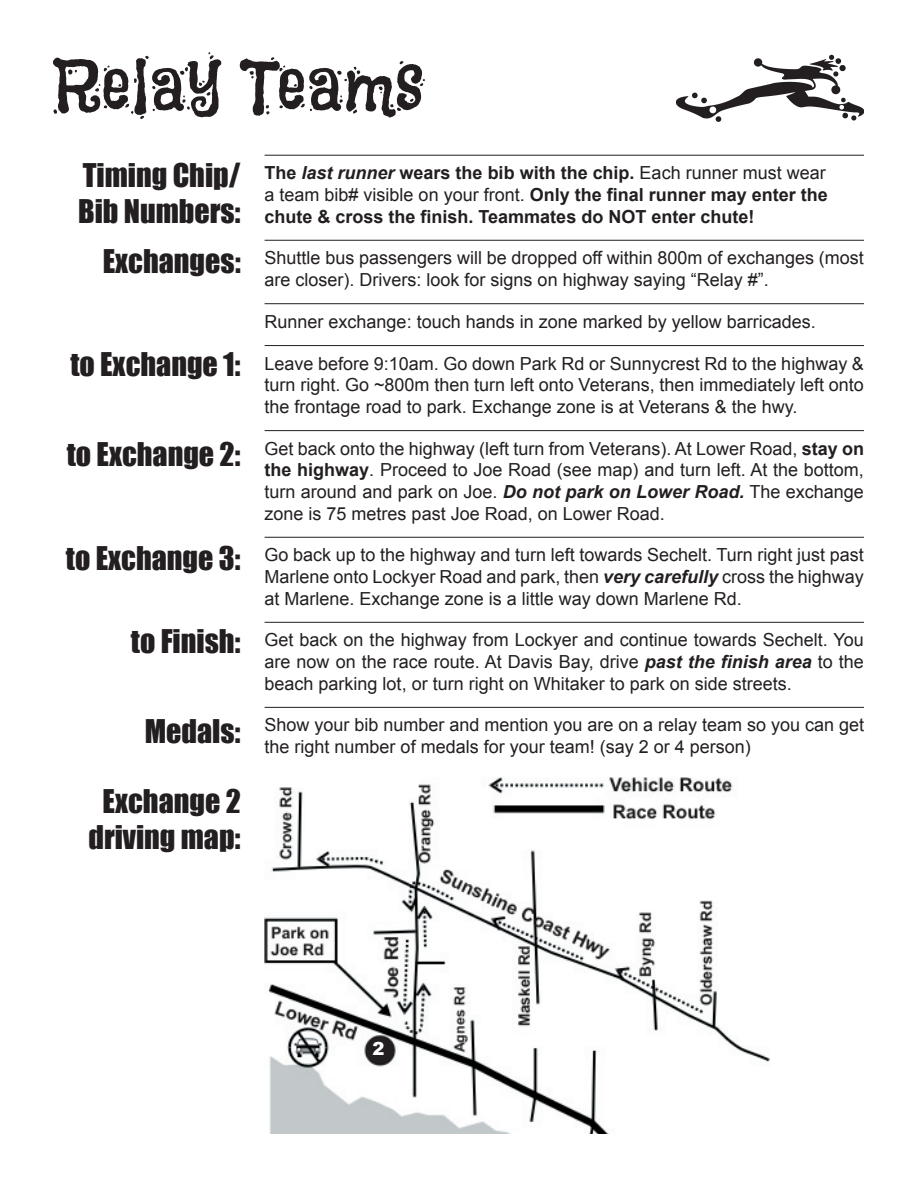
<style>
.page{position:relative;width:918px;height:1188px;background:#fff}
.page>*{position:absolute;margin:0;border:0;box-sizing:border-box;transform-origin:0 0}
.t1{font:75px "Flavors";color:#231f20}
.t2{font:30px/36px "Impact";color:#231f20}
.t3{font:18px/21.6px "Arial";color:#231f20;text-align:justify}
.t4{font:700 18px/21.6px "Arial";color:#231f20;text-align:justify}
.t5{font:900 18px "Arial";color:#fff}
.s1{font-style:italic}
.s2{font-weight:400}
.s3{font-weight:700}
.s4{font-weight:700;font-style:italic}
</style>
<div class="page">
<img style="left:676px;top:54px;width:188px;height:68px">
<hr style="left:265px;top:155px;width:599px;height:1px;background:#231f20">
<hr style="left:265px;top:240px;width:599px;height:1px;background:#231f20">
<hr style="left:265px;top:303px;width:599px;height:1px;background:#231f20">
<hr style="left:265px;top:345px;width:599px;height:1px;background:#231f20">
<hr style="left:265px;top:430px;width:599px;height:1px;background:#231f20">
<hr style="left:265px;top:537px;width:599px;height:1px;background:#231f20">
<hr style="left:265px;top:622px;width:599px;height:1px;background:#231f20">
<hr style="left:265px;top:707px;width:599px;height:1px;background:#231f20">
<img style="left:265px;top:778px;width:505px;height:356px">
<div style="left:366px;top:1037px;width:28px;height:26px;background:#231f20;border-radius:50%"></div>
<h1 class="t1" style="left:54px;top:53px;width:371px">Relay Teams</h1>
<h2 class="t2" style="left:78px;top:157px;width:164px">Timing Chip/<br>Bib Numbers:</h2>
<h2 class="t2" style="left:103px;top:242px;width:139px">Exchanges:</h2>
<h2 class="t2" style="left:70px;top:346px;width:172px">to Exchange 1:</h2>
<h2 class="t2" style="left:67px;top:436px;width:175px">to Exchange 2:</h2>
<h2 class="t2" style="left:66px;top:539px;width:176px">to Exchange 3:</h2>
<h2 class="t2" style="left:131px;top:622px;width:111px">to Finish:</h2>
<h2 class="t2" style="left:145px;top:712px;width:97px">Medals:</h2>
<h2 class="t2" style="left:88px;top:782px;width:154px;text-align:center">Exchange 2 driving map:</h2>
<p class="t4" style="left:265px;top:163px;width:565px">The <span class="s1">last runner</span> wears the bib with the chip. <span class="s2">Each runner must wear a team bib# visible on your front.</span> Only the final runner may enter the chute &amp; cross the finish. Teammates do NOT enter chute!</p>
<p class="t3" style="left:265px;top:247px;width:601px">Shuttle bus passengers will be dropped off within 800m of exchanges (most are closer). Drivers: look for signs on highway saying “Relay #”.</p>
<p class="t3" style="left:265px;top:311px;width:553px">Runner exchange: touch hands in zone marked by yellow barricades.</p>
<p class="t3" style="left:265px;top:353px;width:601px">Leave before 9:10am. Go down Park Rd or Sunnycrest Rd to the highway &amp; turn right. Go ~800m then turn left onto Veterans, then immediately left onto the frontage road to park. Exchange zone is at Veterans &amp; the hwy.</p>
<p class="t3" style="left:265px;top:438px;width:601px">Get back onto the highway (left turn from Veterans). At Lower Road, <span class="s3">stay on the highway</span>. Proceed to Joe Road (see map) and turn left. At the bottom, turn around and park on Joe. <span class="s4">Do not park on Lower Road.</span> The exchange zone is 75 metres past Joe Road, on Lower Road.</p>
<p class="t3" style="left:265px;top:544px;width:601px">Go back up to the highway and turn left towards Sechelt. Turn right just past Marlene onto Lockyer Road and park, then <span class="s4">very carefully</span> cross the highway at Marlene. Exchange zone is a little way down Marlene Rd.</p>
<p class="t3" style="left:265px;top:630px;width:601px">Get back on the highway from Lockyer and continue towards Sechelt. You are now on the race route. At Davis Bay, drive <span class="s4">past the finish area</span> to the beach parking lot, or turn right on Whitaker to park on side streets.</p>
<p class="t3" style="left:265px;top:715px;width:601px">Show your bib number and mention you are on a relay team so you can get the right number of medals for your team! (say 2 or 4 person)</p>
<p class="t5" style="left:373px;top:1035px;width:14px">2</p>
</div>
